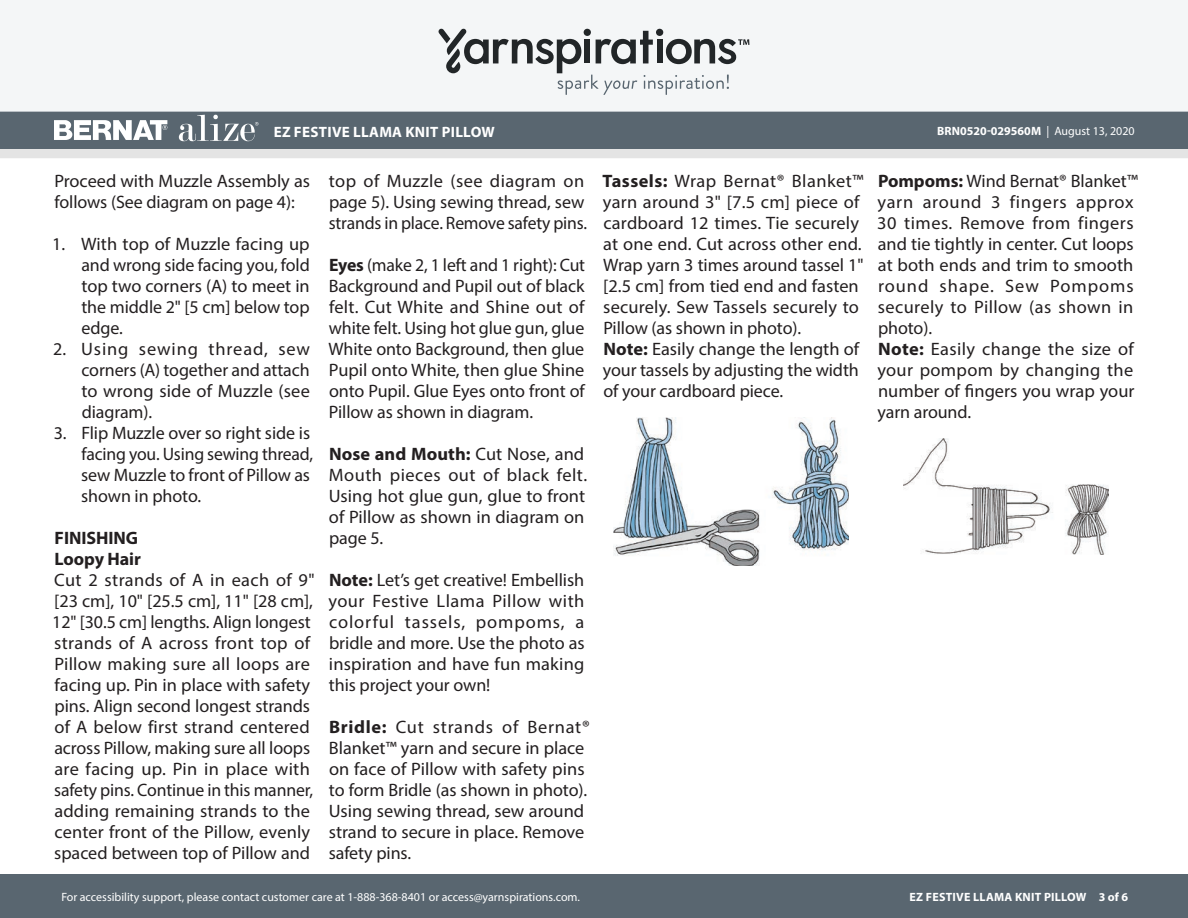
<style>
.page{position:relative;width:1188px;height:918px;background:#fff}
.page>*{position:absolute;margin:0;border:0;box-sizing:border-box;transform-origin:0 0}
.t1{font:18px/21px "Myriad Pro";color:#231f20}
.t2{font:18px/21px "Myriad Pro";letter-spacing:.02em;color:#231f20}
.t3{font:700 18px/21px "Myriad Pro";letter-spacing:-.005em;color:#231f20}
.t4{font:700 15px "Myriad Pro";letter-spacing:.02em;color:#fff}
.t5{font:12px "Myriad Pro";color:#fff}
.t6{font:700 12px "Myriad Pro";color:#fff}
.t7{font:700 12px "Myriad Pro";letter-spacing:.02em;color:#fff}
.s1{font-weight:400}
.s2{font-weight:700}
</style>
<div class="page">
<div style="left:0;top:875px;width:1188px;height:43px;background:#596670"></div>
<div style="left:0;top:149px;width:1188px;height:9px;background:#e4e4e4"></div>
<div style="left:0;top:111px;width:1188px;height:38px;background:#596670"></div>
<div style="left:0;top:0;width:1188px;height:112px;background:#f4f6f7"></div>
<svg style="left:438px;top:29px;width:311px;height:66px"></svg>
<svg style="left:54px;top:120px;width:113px;height:20px"></svg>
<svg style="left:179px;top:115px;width:80px;height:26px"></svg>
<img style="left:614px;top:418px;width:235px;height:148px">
<img style="left:903px;top:439px;width:205px;height:116px">
<p class="t4" style="left:274px;top:122px;width:223px">EZ FESTIVE LLAMA KNIT PILLOW</p>
<p class="t6" style="left:937px;top:123px;width:199px">BRN0520-029560M <span class="s1">| August 13, 2020</span></p>
<p class="t1" style="left:54px;top:170px;width:257px">Proceed with Muzzle Assembly as follows (See diagram on page 4):</p>
<p class="t1" style="left:81px;top:233px;width:230px;text-align:justify;text-indent:-29px">1. With top of Muzzle facing up and wrong side facing you, fold top two corners (A) to meet in the middle 2" [5 cm] below top edge.</p>
<p class="t1" style="left:81px;top:338px;width:230px;text-align:justify;text-indent:-28px">2. Using sewing thread, sew corners (A) together and attach to wrong side of Muzzle (see diagram).</p>
<p class="t1" style="left:81px;top:422px;width:233px;text-indent:-27px">3. Flip Muzzle over so right side is facing you. Using sewing thread, sew Muzzle to front of Pillow as shown in photo.</p>
<p class="t3" style="left:55px;top:527px;width:88px">FINISHING<br>Loopy Hair</p>
<p class="t1" style="left:52px;top:569px;width:264px">Cut 2 strands of A in each of 9" [23 cm], 10" [25.5 cm], 11" [28 cm], 12" [30.5 cm] lengths. Align longest strands of A across front top of Pillow making sure all loops are facing up. Pin in place with safety pins. Align second longest strands of A below first strand centered across Pillow, making sure all loops are facing up. Pin in place with safety pins. Continue in this manner, adding remaining strands to the center front of the Pillow, evenly spaced between top of Pillow and</p>
<p class="t1" style="left:329px;top:170px;width:260px">top of Muzzle (see diagram on page 5). Using sewing thread, sew strands in place. Remove safety pins.</p>
<p class="t1" style="left:329px;top:254px;width:258px;text-align:justify"><span class="s2">Eyes</span> (make 2, 1 left and 1 right): Cut Background and Pupil out of black felt. Cut White and Shine out of white felt. Using hot glue gun, glue White onto Background, then glue Pupil onto White, then glue Shine onto Pupil. Glue Eyes onto front of Pillow as shown in diagram.</p>
<p class="t1" style="left:329px;top:443px;width:260px"><span class="s2">Nose and Mouth:</span> Cut Nose, and<br>Mouth pieces out of black felt.<br>Using hot glue gun, glue to front of Pillow as shown in diagram on page 5.</p>
<p class="t1" style="left:328px;top:569px;width:258px;text-align:justify"><span class="s2">Note:</span> Let’s get creative! Embellish your Festive Llama Pillow with colorful tassels, pompoms, a bridle and more. Use the photo as inspiration and have fun making this project your own!</p>
<p class="t1" style="left:329px;top:716px;width:263px"><span class="s2">Bridle:</span> Cut strands of Bernat®<br>Blanket™ yarn and secure in place on face of Pillow with safety pins to form Bridle (as shown in photo).<br>Using sewing thread, sew around strand to secure in place. Remove safety pins.</p>
<p class="t1" style="left:603px;top:170px;width:263px"><span class="s2">Tassels:</span> Wrap Bernat® Blanket™ yarn around 3" [7.5 cm] piece of cardboard 12 times. Tie securely at one end. Cut across other end.<br>Wrap yarn 3 times around tassel 1" [2.5 cm] from tied end and fasten securely. Sew Tassels securely to<br>Pillow (as shown in photo).<br><span class="s2">Note:</span> Easily change the length of your tassels by adjusting the width of your cardboard piece.</p>
<p class="t2" style="left:877px;top:170px;width:262px"><span class="s2">Pompoms:</span> Wind Bernat® Blanket™ yarn around 3 fingers approx<br>30 times. Remove from fingers and tie tightly in center. Cut loops at both ends and trim to smooth round shape. Sew Pompoms securely to Pillow (as shown in photo).<br><span class="s2">Note:</span> Easily change the size of your pompom by changing the number of ngers you wrap your yarn around.</p>
<p class="t5" style="left:61px;top:889px;width:520px">For accessibility support, please contact customer care at 1-888-368-8401 or access@yarnspirations.com.</p>
<p class="t7" style="left:910px;top:889px;width:220px">EZ FESTIVE LLAMA KNIT PILLOW 3 of 6</p>
</div>
